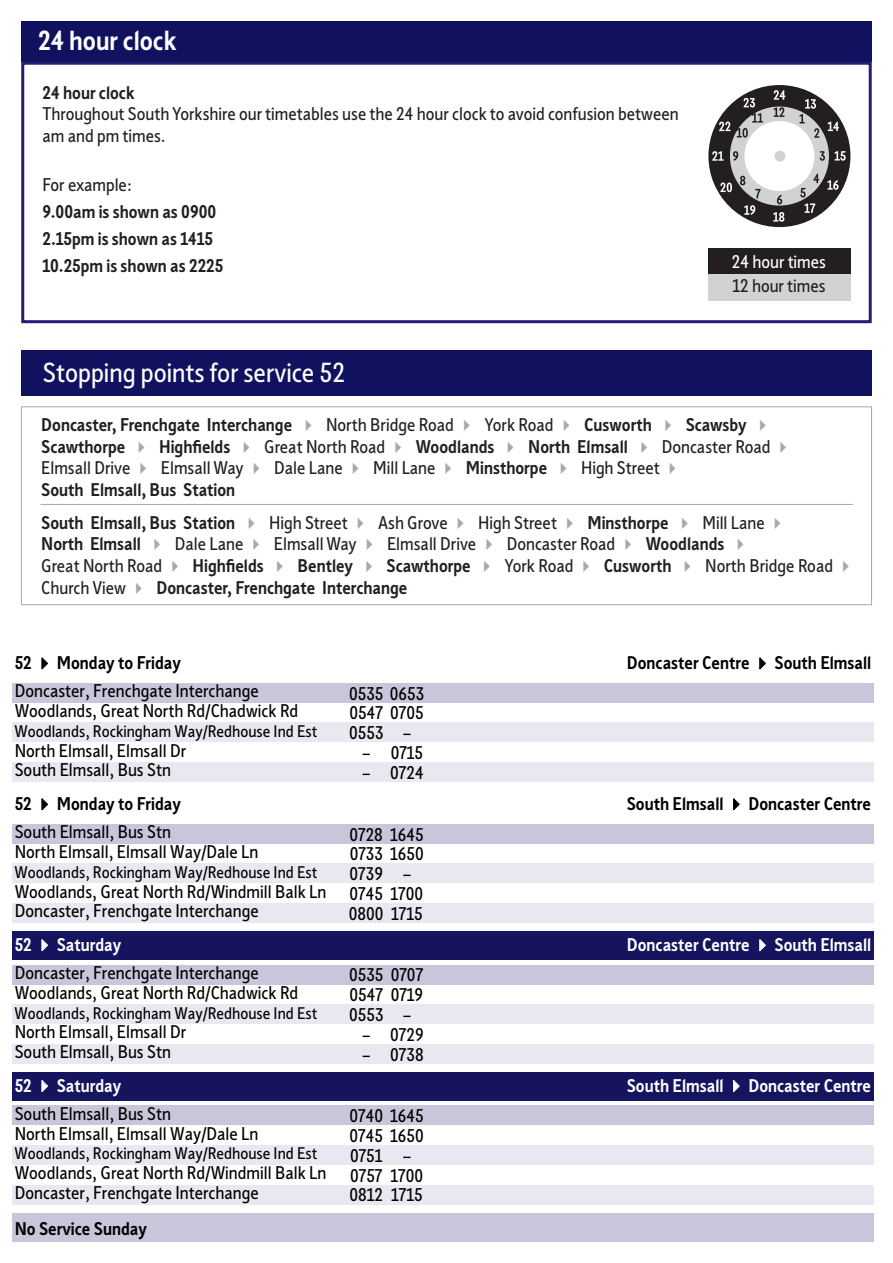
<style>
.page{position:relative;width:893px;height:1263px;background:#fff}
.page>*{position:absolute;margin:0;border:0;box-sizing:border-box;transform-origin:0 0}
.t1{font:27px "Sheffield Sans 2";color:#fff}
.t2{font:700 27px "Sheffield Sans 2";color:#fff}
.t3{font:18px/19.8px "Sheffield Sans 2";color:#000}
.t4{font:18px/21.6px "Sheffield Sans 2";color:#231f20}
.t5{font:700 18px/21.6px "Sheffield Sans 2";color:#231f20}
.t6{font:700 18px "Sheffield Sans 2";color:#000}
.t7{font:700 18px "Sheffield Sans 2";color:#fff}
.t8{font:18px "Sheffield Sans 2";color:#fff}
.t9{font:16.5px "Sheffield Sans 2";color:#000}
.s1{color:#a8a9ad}
.s2{font-weight:400}
.s3{font-weight:700}
.s4{font-weight:700;color:#fff}
.s5{color:#fff}
</style>
<div class="page">
<svg style="left:21px;top:406px;width:851px;height:199px"></svg>
<div style="left:21px;top:350px;width:851px;height:46px;background:#11125f"></div>
<div style="left:21px;top:21px;width:851px;height:41px;background:#11125f"></div>
<div style="left:21px;top:62px;width:851px;height:261px;border:3px solid #221e72"></div>
<div style="left:708px;top:248px;width:142px;height:27px;background:#231f20"></div>
<div style="left:708px;top:275px;width:142px;height:26px;background:#d1d2d4"></div>
<div style="left:708px;top:85px;width:142px;height:142px;background:#231f20;border-radius:50%"></div>
<svg style="left:728px;top:104px;width:103px;height:104px;background:#babbbd"></svg>
<div style="left:725px;top:102px;width:108px;height:108px;border:4px solid #231f20;border-radius:50%"></div>
<div style="left:744px;top:121px;width:70px;height:70px;background:#fff;border-radius:50%"></div>
<div style="left:774px;top:151px;width:11px;height:11px;background:#d1d2d4;border-radius:50%"></div>
<svg style="left:774px;top:90px;width:11px;height:10px"></svg>
<svg style="left:774px;top:107px;width:10px;height:10px"></svg>
<svg style="left:799px;top:99px;width:20px;height:39px"></svg>
<svg style="left:828px;top:122px;width:11px;height:9px"></svg>
<svg style="left:835px;top:151px;width:11px;height:10px"></svg>
<svg style="left:820px;top:151px;width:5px;height:10px"></svg>
<svg style="left:827px;top:180px;width:12px;height:10px"></svg>
<svg style="left:805px;top:203px;width:10px;height:10px"></svg>
<svg style="left:773px;top:212px;width:11px;height:10px"></svg>
<svg style="left:744px;top:205px;width:11px;height:10px"></svg>
<svg style="left:720px;top:183px;width:12px;height:9px"></svg>
<svg style="left:712px;top:151px;width:11px;height:10px"></svg>
<svg style="left:719px;top:122px;width:11px;height:9px"></svg>
<svg style="left:744px;top:98px;width:11px;height:9px"></svg>
<svg style="left:777px;top:195px;width:5px;height:9px"></svg>
<svg style="left:800px;top:188px;width:6px;height:9px"></svg>
<svg style="left:813px;top:174px;width:6px;height:9px"></svg>
<svg style="left:755px;top:189px;width:6px;height:9px"></svg>
<svg style="left:740px;top:176px;width:5px;height:9px"></svg>
<svg style="left:733px;top:151px;width:5px;height:10px"></svg>
<svg style="left:737px;top:113px;width:26px;height:25px"></svg>
<div style="left:12px;top:683px;width:862px;height:20px;background:#c7c6db"></div>
<div style="left:12px;top:722px;width:862px;height:20px;background:#e9e8f0"></div>
<div style="left:12px;top:762px;width:862px;height:20px;background:#e9e8f0"></div>
<div style="left:12px;top:824px;width:862px;height:20px;background:#c7c6db"></div>
<div style="left:12px;top:863px;width:862px;height:20px;background:#e9e8f0"></div>
<div style="left:12px;top:903px;width:862px;height:20px;background:#e9e8f0"></div>
<div style="left:12px;top:932px;width:862px;height:28px;background:#16145f"></div>
<div style="left:12px;top:965px;width:862px;height:19px;background:#c7c6db"></div>
<div style="left:12px;top:1004px;width:862px;height:20px;background:#e9e8f0"></div>
<div style="left:12px;top:1044px;width:862px;height:20px;background:#e9e8f0"></div>
<div style="left:12px;top:1072px;width:862px;height:29px;background:#16145f"></div>
<div style="left:12px;top:1105px;width:862px;height:20px;background:#c7c6db"></div>
<div style="left:12px;top:1145px;width:862px;height:20px;background:#e9e8f0"></div>
<div style="left:12px;top:1185px;width:862px;height:19px;background:#e9e8f0"></div>
<div style="left:12px;top:1213px;width:862px;height:29px;background:#c7c6db"></div>
<p class="t2" style="left:38px;top:23px;width:140px">24 hour clock</p>
<p class="t5" style="left:43px;top:81px;width:94px">24 hour clock</p>
<p class="t4" style="left:43px;top:103px;width:638px">Throughout South Yorkshire our timetables use the 24 hour clock to avoid confusion between am and pm times.</p>
<p class="t4" style="left:43px;top:173px;width:91px">For example:</p>
<p class="t5" style="left:43px;top:200px;width:175px">9.00am is shown as 0900</p>
<p class="t5" style="left:43px;top:227px;width:172px">2.15pm is shown as 1415</p>
<p class="t5" style="left:43px;top:254px;width:182px">10.25pm is shown as 2225</p>
<p class="t8" style="left:732px;top:249px;width:96px">24 hour times</p>
<p class="t4" style="left:732px;top:274px;width:95px">12 hour times</p>
<p class="t1" style="left:43px;top:355px;width:304px">Stopping points for service 52</p>
<p class="t5" style="left:41px;top:414px;width:752px">Doncaster, Frenchgate Interchange <span class="s1">✔</span> <span class="s2">North Bridge Road</span> <span class="s1">✔</span> <span class="s2">York Road</span> <span class="s1">✔</span> Cusworth <span class="s1">✔</span> Scawsby <span class="s1">✔ </span>Scawthorpe <span class="s1">✔</span> Highfields <span class="s1">✔</span> <span class="s2">Great North Road</span> <span class="s1">✔</span> Woodlands <span class="s1">✔</span> North Elmsall <span class="s1">✔</span> <span class="s2">Doncaster Road</span> <span class="s1">✔ </span><span class="s2">Elmsall Drive</span> <span class="s1">✔</span> <span class="s2">Elmsall Way</span> <span class="s1">✔</span> <span class="s2">Dale Lane</span> <span class="s1">✔</span> <span class="s2">Mill Lane</span> <span class="s1">✔</span> Minsthorpe <span class="s1">✔</span> <span class="s2">High Street</span> <span class="s1">✔<br></span>South Elmsall, Bus Station</p>
<p class="t4" style="left:41px;top:511px;width:815px"><span class="s3">South Elmsall, Bus Station</span> <span class="s1">✔</span> High Street <span class="s1">✔</span> Ash Grove <span class="s1">✔</span> High Street <span class="s1">✔</span> <span class="s3">Minsthorpe</span> <span class="s1">✔</span> Mill Lane <span class="s1">✔<br></span><span class="s3">North Elmsall</span> <span class="s1">✔</span> Dale Lane <span class="s1">✔</span> Elmsall Way <span class="s1">✔</span> Elmsall Drive <span class="s1">✔</span> Doncaster Road <span class="s1">✔</span> <span class="s3">Woodlands</span> <span class="s1">✔<br></span>Great North Road <span class="s1">✔</span> <span class="s3">Highfields</span> <span class="s1">✔</span> <span class="s3">Bentley</span> <span class="s1">✔</span> <span class="s3">Scawthorpe</span> <span class="s1">✔</span> York Road <span class="s1">✔</span> <span class="s3">Cusworth</span> <span class="s1">✔</span> North Bridge Road <span class="s1">✔ </span>Church View <span class="s1">✔</span> <span class="s3">Doncaster, Frenchgate Interchange</span></p>
<p class="t3" style="left:15px;top:648px;width:246px;line-height:28.2px"><span class="s3">52</span> ✔ <span class="s3">Monday to Friday<br></span>Doncaster, Frenchgate Interchange</p>
<p class="t3" style="left:349px;top:683px;width:77px">0535 0653</p>
<p class="t3" style="left:15px;top:700px;width:285px">Woodlands, Great North Rd/Chadwick Rd</p>
<p class="t3" style="left:349px;top:703px;width:76px">0547 0705<br>0553 –</p>
<p class="t3" style="left:15px;top:740px;width:173px">North Elmsall, Elmsall Dr</p>
<p class="t3" style="left:363px;top:742px;width:62px">– 0715</p>
<p class="t3" style="left:15px;top:760px;width:158px">South Elmsall, Bus Stn</p>
<p class="t3" style="left:363px;top:762px;width:62px">– 0724</p>
<p class="t3" style="left:15px;top:789px;width:168px;line-height:28.2px"><span class="s3">52</span> ✔ <span class="s3">Monday to Friday<br></span>South Elmsall, Bus Stn</p>
<p class="t9" style="left:14px;top:720px;width:304px">Woodlands, Rockingham Way/Redhouse Ind Est</p>
<p class="t3" style="left:350px;top:824px;width:76px">0728 1645</p>
<p class="t3" style="left:15px;top:841px;width:245px">North Elmsall, Elmsall Way/Dale Ln</p>
<p class="t3" style="left:350px;top:844px;width:76px">0733 1650<br>0739 –<br>0745 1700</p>
<p class="t3" style="left:15px;top:901px;width:246px">Doncaster, Frenchgate Interchange</p>
<p class="t3" style="left:349px;top:903px;width:75px">0800 1715</p>
<p class="t3" style="left:15px;top:930px;width:246px;line-height:28.2px"><span class="s4">52</span> <span class="s5">✔</span> <span class="s4">Saturday<br></span>Doncaster, Frenchgate Interchange</p>
<p class="t9" style="left:14px;top:861px;width:304px">Woodlands, Rockingham Way/Redhouse Ind Est</p>
<p class="t3" style="left:15px;top:881px;width:313px">Woodlands, Great North Rd/Windmill Balk Ln</p>
<p class="t3" style="left:349px;top:965px;width:76px">0535 0707</p>
<p class="t3" style="left:15px;top:982px;width:285px">Woodlands, Great North Rd/Chadwick Rd</p>
<p class="t3" style="left:349px;top:984px;width:76px">0547 0719<br>0553 –</p>
<p class="t3" style="left:15px;top:1022px;width:173px">North Elmsall, Elmsall Dr</p>
<p class="t3" style="left:363px;top:1024px;width:62px">– 0729</p>
<p class="t3" style="left:15px;top:1041px;width:158px">South Elmsall, Bus Stn</p>
<p class="t3" style="left:363px;top:1044px;width:62px">– 0738</p>
<p class="t3" style="left:15px;top:1071px;width:158px;line-height:28.2px"><span class="s4">52</span> <span class="s5">✔</span> <span class="s4">Saturday<br></span>South Elmsall, Bus Stn</p>
<p class="t9" style="left:14px;top:1002px;width:304px">Woodlands, Rockingham Way/Redhouse Ind Est</p>
<p class="t3" style="left:350px;top:1106px;width:76px">0740 1645</p>
<p class="t3" style="left:15px;top:1123px;width:245px">North Elmsall, Elmsall Way/Dale Ln</p>
<p class="t3" style="left:350px;top:1125px;width:76px">0745 1650<br>0751 –<br>0757 1700</p>
<p class="t3" style="left:15px;top:1182px;width:246px">Doncaster, Frenchgate Interchange</p>
<p class="t3" style="left:350px;top:1185px;width:75px">0812 1715</p>
<p class="t6" style="left:15px;top:1216px;width:134px">No Service Sunday</p>
<p class="t9" style="left:14px;top:1142px;width:304px">Woodlands, Rockingham Way/Redhouse Ind Est</p>
<p class="t3" style="left:15px;top:1162px;width:313px">Woodlands, Great North Rd/Windmill Balk Ln</p>
<p class="t6" style="left:627px;top:651px;width:246px">Doncaster Centre ✔ South Elmsall</p>
<p class="t6" style="left:627px;top:791px;width:246px">South Elmsall ✔ Doncaster Centre</p>
<p class="t7" style="left:627px;top:932px;width:246px">Doncaster Centre ✔ South Elmsall</p>
<p class="t7" style="left:627px;top:1073px;width:246px">South Elmsall ✔ Doncaster Centre</p>
</div>
